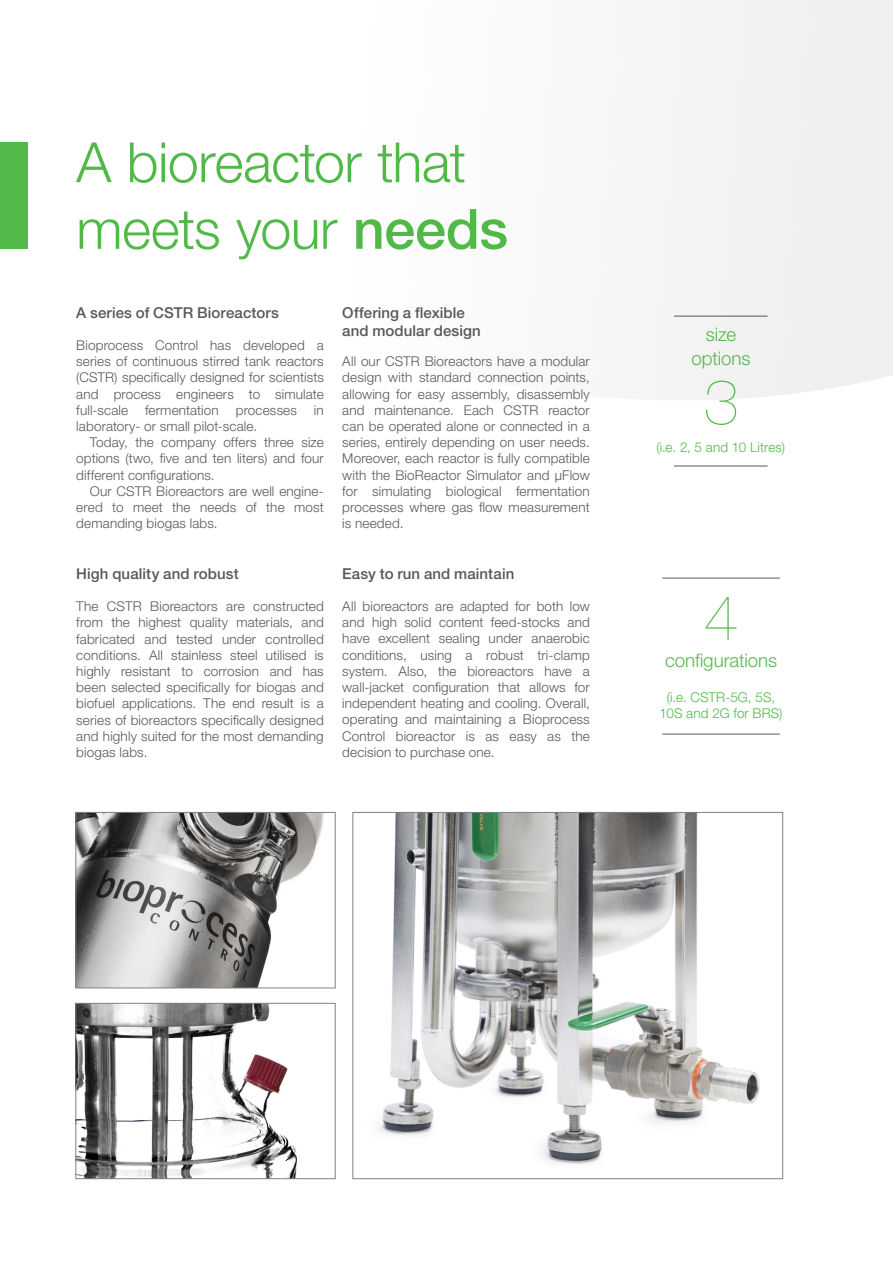
<style>
.page{position:relative;width:893px;height:1263px;background:#fff}
.page>*{position:absolute;margin:0;border:0;box-sizing:border-box;transform-origin:0 0}
.t1{font:200 63px "Helvetica Neue LT Std";color:#51b948}
.HM_Full_header{font:300 55.5px "Helvetica Neue LT Pro";letter-spacing:-.01em;color:#51b948}
.HM_Full_header-2{font:300 55.5px "Helvetica Neue LT Std";letter-spacing:-.01em;color:#51b948}
.HM_green_highlight{font:300 18.75px/23.7px "Helvetica Neue LT Std";letter-spacing:-.005em;color:#51b948;text-align:center}
.HM_sub_header{font:500 15px "Helvetica Neue LT Std";letter-spacing:.01em;color:#57585a}
.HM_body_text{font:300 13.5px/16.2px "Helvetica Neue LT Std";letter-spacing:.01em;color:#57585a;text-align:justify}
.HM_green_highlight-2{font:300 13.5px/16.2px "Helvetica Neue LT Std";letter-spacing:.01em;color:#51b948;text-align:center}
.s1{font-weight:500}
</style>
<div class="page">
<div style="left:653px;top:0;width:240px;height:400px;background:#f1f1f2"></div>
<hr style="left:662px;top:734px;width:118px;height:1px;background:#57585a">
<hr style="left:662px;top:578px;width:118px;height:1px;background:#57585a">
<div style="left:0;top:143px;width:28px;height:106px;background:#51b948"></div>
<img style="left:78px;top:814px;width:246px;height:172px">
<div style="left:76px;top:812px;width:259px;height:176px;border:1px solid #808285"></div>
<img style="left:379px;top:814px;width:381px;height:350px">
<div style="left:353px;top:812px;width:430px;height:367px;border:1px solid #808285"></div>
<img style="left:78px;top:1005px;width:219px;height:172px">
<div style="left:76px;top:1003px;width:259px;height:176px;border:1px solid #808285"></div>
<hr style="left:674px;top:316px;width:93px;height:1px;background:#57585a">
<hr style="left:674px;top:466px;width:93px;height:1px;background:#57585a">
<p class="HM_Full_header" style="left:76px;top:128px;width:391px">A bioreactor that</p>
<p class="HM_Full_header-2" style="left:76px;top:195px;width:433px">meets your <span class="s1">needs</span></p>
<p class="HM_sub_header" style="left:76px;top:303px;width:204px">A series of CSTR Bioreactors</p>
<p class="HM_body_text" style="left:76px;top:337px;width:249px">Bioprocess Control has developed a series of continuous stirred tank reactors (CSTR) specifically designed for scientists and process engineers to simulate full-scale</p>
<p class="HM_body_text" style="left:145px;top:402px;width:75px">fermentation</p>
<p class="HM_body_text" style="left:236px;top:402px;width:63px">processes</p>
<p class="HM_body_text" style="left:314px;top:402px;width:11px">in</p>
<p class="HM_body_text" style="left:76px;top:418px;width:182px">laboratory- or small pilot-scale.</p>
<p class="HM_body_text" style="left:76px;top:434px;width:249px;text-indent:14px">Today, the company offers three size options (two, five and ten liters) and four different configurations.</p>
<p class="HM_body_text" style="left:76px;top:483px;width:249px;text-indent:14px">Our CSTR Bioreactors are well engine&shy;ered to meet the needs of the most demanding biogas labs.</p>
<p class="HM_sub_header" style="left:76px;top:564px;width:164px">High quality and robust</p>
<p class="HM_body_text" style="left:76px;top:598px;width:249px">The CSTR Bioreactors are constructed from the highest quality materials, and fabricated and tested under controlled conditions. All stainless steel utilised is highly resistant to corrosion and has been selected specifically for biogas and biofuel applications. The end result is a series of bioreactors specifically designed and highly suited for the most demanding biogas labs.</p>
<p class="HM_sub_header" style="left:342px;top:303px;width:124px">Offering a flexible</p>
<p class="HM_sub_header" style="left:342px;top:321px;width:140px">and modular design</p>
<p class="HM_body_text" style="left:342px;top:353px;width:249px">All our CSTR Bioreactors have a modular design with standard connection points, allowing for easy assembly, disassembly and maintenance. Each CSTR reactor can be operated alone or connected in a series, entirely depending on user needs.<br>Moreover, each reactor is fully compatible with the BioReactor Simulator and µFlow for simulating biological fermentation processes where gas flow measurement is needed.</p>
<p class="HM_sub_header" style="left:342px;top:564px;width:173px">Easy to run and maintain</p>
<p class="HM_body_text" style="left:342px;top:598px;width:249px">All bioreactors are adapted for both low and high solid content feed-stocks and have excellent sealing under anaerobic conditions, using a robust tri-clamp system. Also, the bioreactors have a wall-jacket configuration that allows for independent heating and cooling. Overall, operating and maintaining a Bioprocess Control bioreactor is as easy as the decision to purchase one.</p>
<p class="HM_green_highlight" style="left:692px;top:322px;width:60px">size options</p>
<p class="t1" style="left:703px;top:366px;width:37px">3</p>
<p class="HM_green_highlight-2" style="left:656px;top:439px;width:130px">(i.e. 2, 5 and 10 Litres)</p>
<p class="t1" style="left:703px;top:581px;width:37px">4</p>
<p class="HM_green_highlight" style="left:665px;top:648px;width:114px">configurations</p>
<p class="HM_green_highlight-2" style="left:660px;top:688px;width:124px">(i.e. CSTR-5G, 5S,<br>10S and 2G for BRS)</p>
</div>
